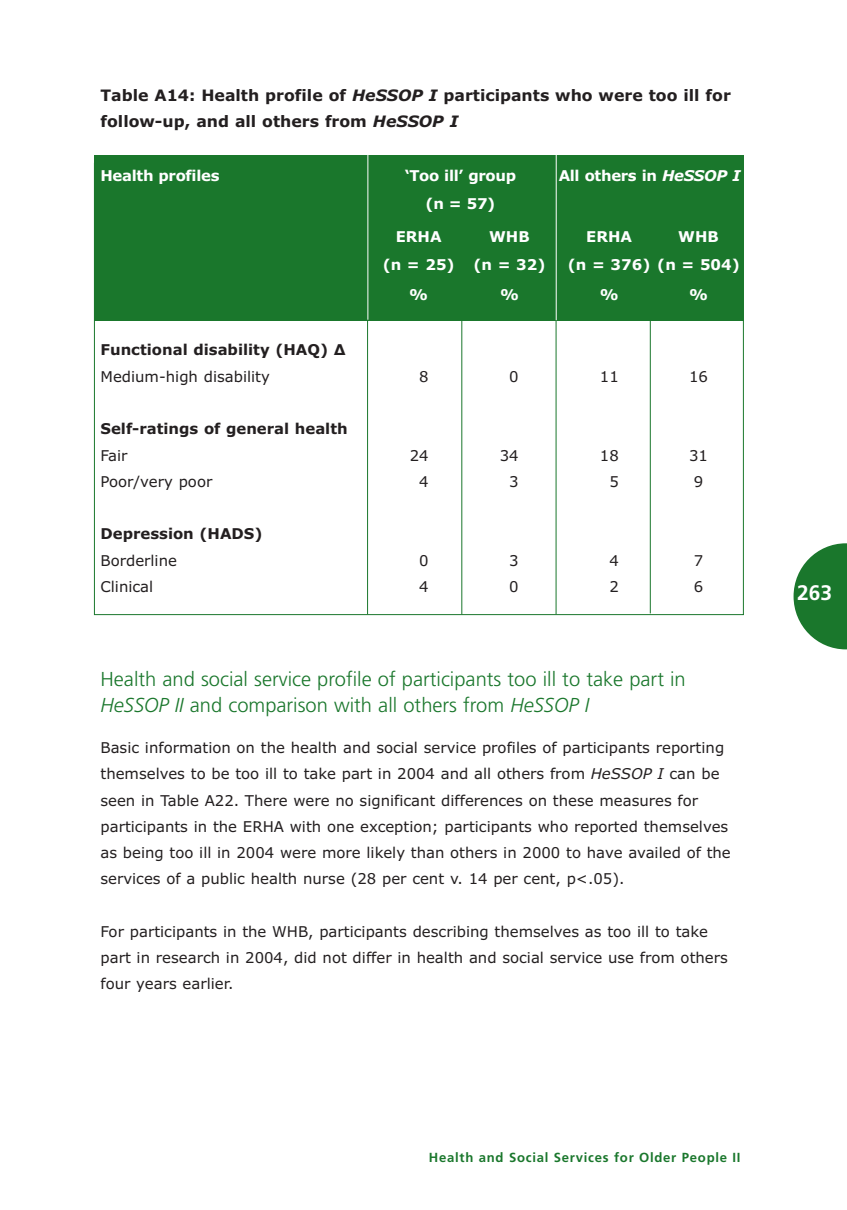
<style>
.page{position:relative;width:847px;height:1210px;background:#fff}
.page>*{position:absolute;margin:0;border:0;box-sizing:border-box;transform-origin:0 0}
.t1{font:700 21px "Frutiger";color:#fff}
.t2{font:300 20.12px/26.2px "Frutiger";color:#1a772c}
.t3{font:700 15.75px/26.2px "Verdana";color:#231f20}
.t4{font:14.88px/26.2px "Verdana";color:#231f20}
.t5{font:700 14.88px "Verdana";letter-spacing:-.02em;color:#fff}
.t6{font:700 14.88px "Verdana";color:#231f20}
.t7{font:700 13.12px "Frutiger";letter-spacing:.055em;color:#1a772c}
.s1{font-style:italic}
</style>
<div class="page">
<div style="left:94px;top:155px;width:650px;height:165px;background:#1a772c"></div>
<hr style="left:367px;top:242px;width:1px;height:372px;background:#1a772c">
<hr style="left:461px;top:242px;width:1px;height:372px;background:#1a772c">
<hr style="left:556px;top:242px;width:1px;height:372px;background:#1a772c">
<hr style="left:650px;top:242px;width:1px;height:371px;background:#1a772c">
<svg style="left:794px;top:543px;width:53px;height:106px"></svg>
<hr style="left:367px;top:149px;width:1px;height:171px;background:#fff">
<hr style="left:556px;top:148px;width:1px;height:172px;background:#fff">
<p class="t3" style="left:100px;top:83px;width:632px">Table A14: Health profile of <span class="s1">HeSSOP I</span> participants who were too ill for follow-up, and all others from <span class="s1">HeSSOP I</span></p>
<p class="t5" style="left:100px;top:170px;width:121px">Health profiles</p>
<p class="t5" style="left:405px;top:170px;width:113px">‘Too ill’ group</p>
<p class="t5" style="left:559px;top:170px;width:183px">All others in <span class="s1">HeSSOP I</span></p>
<p class="t5" style="left:426px;top:198px;width:71px">(n = 57)</p>
<p class="t5" style="left:396px;top:231px;width:47px">ERHA</p>
<p class="t5" style="left:489px;top:231px;width:42px">WHB</p>
<p class="t5" style="left:586px;top:231px;width:47px">ERHA</p>
<p class="t5" style="left:678px;top:231px;width:42px">WHB</p>
<p class="t5" style="left:383px;top:259px;width:73px">(n = 25)</p>
<p class="t5" style="left:473px;top:259px;width:73px">(n = 32)</p>
<p class="t5" style="left:568px;top:259px;width:174px">(n = 376) (n = 504)</p>
<p class="t5" style="left:409px;top:288px;width:20px">%</p>
<p class="t5" style="left:500px;top:288px;width:20px">%</p>
<p class="t5" style="left:600px;top:288px;width:20px">%</p>
<p class="t5" style="left:689px;top:288px;width:20px">%</p>
<p class="t6" style="left:100px;top:344px;width:247px">Functional disability (HAQ) ∆</p>
<p class="t4" style="left:100px;top:364px;width:171px">Medium-high disability</p>
<p class="t4" style="left:419px;top:364px;width:11px">8</p>
<p class="t4" style="left:509px;top:364px;width:11px">0</p>
<p class="t4" style="left:600px;top:364px;width:20px">11</p>
<p class="t4" style="left:689px;top:364px;width:20px">16</p>
<p class="t6" style="left:100px;top:423px;width:249px">Self-ratings of general health</p>
<p class="t4" style="left:100px;top:443px;width:29px">Fair</p>
<p class="t4" style="left:410px;top:443px;width:20px">24</p>
<p class="t4" style="left:500px;top:443px;width:20px">34</p>
<p class="t4" style="left:600px;top:443px;width:20px">18</p>
<p class="t4" style="left:689px;top:443px;width:20px">31</p>
<p class="t4" style="left:100px;top:469px;width:113px">Poor/very poor</p>
<p class="t4" style="left:419px;top:469px;width:11px">4</p>
<p class="t4" style="left:509px;top:469px;width:11px">3</p>
<p class="t4" style="left:609px;top:469px;width:11px">5</p>
<p class="t4" style="left:694px;top:469px;width:11px">9</p>
<p class="t6" style="left:100px;top:528px;width:164px">Depression (HADS)</p>
<p class="t4" style="left:100px;top:548px;width:78px">Borderline</p>
<p class="t4" style="left:419px;top:548px;width:11px">0</p>
<p class="t4" style="left:509px;top:548px;width:11px">3</p>
<p class="t4" style="left:609px;top:548px;width:11px">4</p>
<p class="t4" style="left:694px;top:548px;width:11px">7</p>
<p class="t4" style="left:100px;top:574px;width:54px">Clinical</p>
<p class="t4" style="left:419px;top:574px;width:11px">4</p>
<p class="t4" style="left:509px;top:574px;width:11px">0</p>
<p class="t4" style="left:609px;top:574px;width:11px">2</p>
<p class="t4" style="left:694px;top:574px;width:11px">6</p>
<h2 class="t2" style="left:100px;top:667px;width:587px">Health and social service profile of participants too ill to take part in<br><span class="s1">HeSSOP II</span> and comparison with all others from <span class="s1">HeSSOP I</span></h2>
<p class="t4" style="left:100px;top:735px;width:632px">Basic information on the health and social service profiles of participants reporting themselves to be too ill to take part in 2004 and all others from <span class="s1">HeSSOP I</span> can be seen in Table A22. There were no significant differences on these measures for participants in the ERHA with one exception; participants who reported themselves as being too ill in 2004 were more likely than others in 2000 to have availed of the services of a public health nurse (28 per cent v. 14 per cent, p&lt;.05).</p>
<p class="t4" style="left:100px;top:919px;width:629px">For participants in the WHB, participants describing themselves as too ill to take part in research in 2004, did not differ in health and social service use from others four years earlier.</p>
<h1 class="t1" style="left:797px;top:584px;width:37px">263<sub>3</sub></h1>
<p class="t7" style="left:429px;top:1152px;width:313px">Health and Social Services for Older People II</p>
</div>
